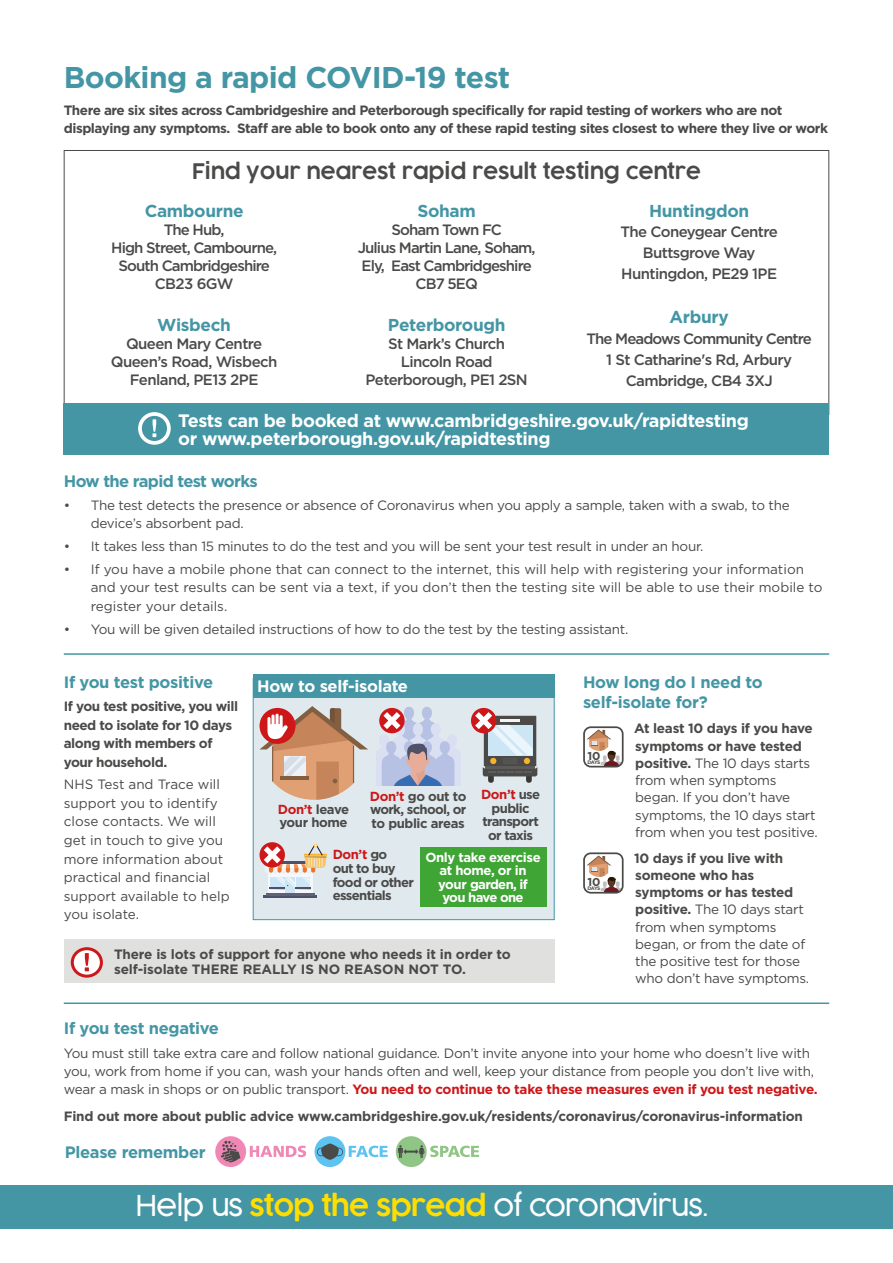
<style>
.page{position:relative;width:893px;height:1263px;background:#fff}
.page>*{position:absolute;margin:0;border:0;box-sizing:border-box;transform-origin:0 0}
.t1{font:700 30px "Gotham";letter-spacing:-.02em;color:#4496a5}
.t2{font:300 28.05px "Cocogoose";letter-spacing:-.04em;color:#fff}
.t3{font:600 21px "COCOGOOSE";letter-spacing:-.02em;color:#4a4a49}
.t4{font:700 18px/17.2px "Gotham";letter-spacing:-.02em;color:#fff}
.t5{font:700 17.25px "Gotham";letter-spacing:-.02em;color:#4496a5}
.t6{font:700 16.5px/19.5px "Gotham";letter-spacing:-.02em;color:#4496a5}
.t7{font:700 16.5px "Gotham";letter-spacing:-.04em;color:#4496a5}
.t8{font:700 16.5px "Gotham";letter-spacing:-.02em;color:#fff}
.t9{font:500 15px/18px "Gotham";letter-spacing:-.05em;color:#4a4a49;text-align:center}
.t10{font:13.5px/17.2px "Gotham";letter-spacing:-.02em;color:#4a4a49}
.t11{font:13.5px/18.5px "Gotham";color:#4a4a49}
.t12{font:700 13.5px/18.5px "Gotham";letter-spacing:-.035em;color:#4a4a49}
.t13{font:700 13.5px "Gotham";letter-spacing:-.015em;color:#4a4a49}
.t14{font:700 13.5px/15.6px "Gotham";letter-spacing:-.01em;color:#4a4a49}
.t15{font:700 13.2px/13.6px "Gotham";letter-spacing:-.05em;color:#4a4a49;text-align:justify}
.t16{font:700 13.2px/13.5px "Gotham";letter-spacing:-.045em;color:#fff;text-align:center}
.t17{font:700 13.2px/13.6px "Gotham";letter-spacing:-.03em;color:#4a4a49}
.t18{font:700 11.4px "Gotham";color:#4a4a49}
.t19{font:700 4.95px "Gotham";letter-spacing:-.11em;color:#4a4a49}
.s1{color:#cd1719}
.s2{font-weight:700}
.s3{font-weight:700;color:#cd1719}
.s4{font-family:"COCOGOOSE";font-weight:600;color:#fd0}
</style>
<div class="page">
<div style="left:64px;top:403px;width:765px;height:52px;background:#4496a5"></div>
<div style="left:138px;top:412px;width:33px;height:33px;border:4px solid #fff;border-radius:50%"></div>
<svg style="left:152px;top:419px;width:4px;height:18px"></svg>
<div style="left:0;top:1185px;width:893px;height:43px;background:#4496a5"></div>
<hr style="left:64px;top:653px;width:765px;height:2px;background:#4496a5">
<hr style="left:64px;top:1002px;width:765px;height:2px;background:#4496a5">
<div style="left:64px;top:939px;width:490px;height:43px;background:#e0e0df"></div>
<svg style="left:72px;top:949px;width:29px;height:27px"></svg>
<div style="left:71px;top:947px;width:32px;height:31px;border:3px solid #cd1719;border-radius:50%"></div>
<svg style="left:85px;top:953px;width:4px;height:18px"></svg>
<svg style="left:583px;top:726px;width:41px;height:41px"></svg>
<svg style="left:583px;top:852px;width:41px;height:41px"></svg>
<div style="left:253px;top:678px;width:302px;height:242px;background:#e0e9ed;border:1px solid #4496a5"></div>
<div style="left:253px;top:675px;width:301px;height:23px;background:#4496a5"></div>
<svg style="left:379px;top:707px;width:76px;height:79px"></svg>
<div style="left:488px;top:768px;width:6px;height:15px;background:#383837;border-radius:3px"></div>
<div style="left:526px;top:768px;width:6px;height:15px;background:#383837;border-radius:3px"></div>
<div style="left:471px;top:708px;width:25px;height:25px;background:#cd1719;border-radius:50%"></div>
<svg style="left:475px;top:712px;width:62px;height:64px"></svg>
<div style="left:420px;top:847px;width:126px;height:59px;background:#3fa535"></div>
<div style="left:268px;top:863px;width:44px;height:31px;background:#f4f8fd"></div>
<div style="left:286px;top:877px;width:9px;height:16px;background:#cde6f5"></div>
<hr style="left:264px;top:895px;width:53px;height:2px;background:#4e5168">
<hr style="left:266px;top:893px;width:48px;height:2px;background:#606076">
<svg style="left:260px;top:706px;width:108px;height:94px"></svg>
<div style="left:260px;top:842px;width:25px;height:25px;background:#cd1719;border-radius:50%"></div>
<svg style="left:264px;top:844px;width:63px;height:46px"></svg>
<svg style="left:349px;top:1145px;width:39px;height:12px"></svg>
<svg style="left:250px;top:1146px;width:56px;height:11px"></svg>
<div style="left:396px;top:1136px;width:31px;height:31px;background:#90c685;border-radius:50%"></div>
<div style="left:315px;top:1136px;width:30px;height:31px;background:#5dc3f0;border-radius:50%"></div>
<svg style="left:317px;top:1143px;width:26px;height:17px"></svg>
<div style="left:215px;top:1136px;width:31px;height:31px;background:#f088b6;border-radius:50%"></div>
<svg style="left:221px;top:1141px;width:19px;height:21px"></svg>
<svg style="left:398px;top:1145px;width:81px;height:13px"></svg>
<h1 class="t1" style="left:64px;top:57px;width:448px">Booking a rapid COVID-19 test</h1>
<p class="t12" style="left:64px;top:101px;width:766px">There are six sites across Cambridgeshire and Peterborough specifically for rapid testing of workers who are not displaying any symptoms. Staff are able to book onto any of these rapid testing sites closest to where they live or work</p>
<h3 class="t3" style="left:192px;top:157px;width:511px">Find your nearest rapid result testing centre</h3>
<p class="t5" style="left:145px;top:199px;width:100px">Cambourne</p>
<p class="t9" style="left:111px;top:220px;width:167px">The Hub,<br>High Street, Cambourne,<br>South Cambridgeshire<br>CB23 6GW</p>
<p class="t5" style="left:157px;top:313px;width:75px">Wisbech</p>
<p class="t9" style="left:111px;top:334px;width:168px">Queen Mary Centre<br>Queen’s Road, Wisbech<br>Fenland, PE13 2PE</p>
<p class="t5" style="left:649px;top:199px;width:102px">Huntingdon</p>
<p class="t9" style="left:620px;top:222px;width:159px;line-height:20.7px">The Coneygear Centre<br>Buttsgrove Way<br>Huntingdon, PE29 1PE</p>
<p class="t5" style="left:670px;top:306px;width:61px">Arbury</p>
<p class="t9" style="left:586px;top:328px;width:227px;line-height:20.7px">The Meadows Community Centre<br>1 St Catharine's Rd, Arbury<br>Cambridge, CB4 3XJ</p>
<h3 class="t4" style="left:178px;top:412px;width:572px">Tests can be booked at www.cambridgeshire.gov.uk/rapidtesting or www.peterborough.gov.uk/rapidtesting</h3>
<p class="t5" style="left:417px;top:199px;width:60px">Soham</p>
<p class="t9" style="left:358px;top:220px;width:180px">Soham Town FC<br>Julius Martin Lane, Soham,<br>Ely, East Cambridgeshire<br>CB7 5EQ</p>
<p class="t5" style="left:388px;top:313px;width:119px">Peterborough</p>
<p class="t9" style="left:366px;top:334px;width:164px">St Mark’s Church<br>Lincoln Road<br>Peterborough, PE1 2SN</p>
<p class="t7" style="left:64px;top:470px;width:196px">How the rapid test works</p>
<p class="t10" style="left:91px;top:496px;width:700px;line-height:18.5px;text-indent:-27px">• The test detects the presence or absence of Coronavirus when you apply a sample, taken with a swab, to the device’s absorbent pad.</p>
<p class="t10" style="left:64px;top:537px;width:641px">• It takes less than 15 minutes to do the test and you will be sent your test result in under an hour.</p>
<p class="t11" style="left:91px;top:560px;width:733px;text-indent:-27px">• If you have a mobile phone that can connect to the internet, this will help with registering your information and your test results can be sent via a text, if you don’t then the testing site will be able to use their mobile to register your details.</p>
<p class="t10" style="left:64px;top:620px;width:566px">• You will be given detailed instructions of how to do the test by the testing assistant.</p>
<p class="t6" style="left:64px;top:673px;width:151px">If you test positive</p>
<p class="t12" style="left:64px;top:697px;width:176px">If you test positive, you will need to isolate for 10 days along with members of your household.</p>
<p class="t11" style="left:64px;top:775px;width:167px">NHS Test and Trace will support you to identify close contacts. We will get in touch to give you more information about practical and financial support available to help you isolate.</p>
<p class="t14" style="left:114px;top:946px;width:398px">There is lots of support for anyone who needs it in order to self-isolate THERE REALLY IS NO REASON NOT TO.</p>
<p class="t8" style="left:257px;top:675px;width:152px">How to self-isolate</p>
<p class="t15" style="left:370px;top:789px;width:98px"><span class="s1">Don’t</span> go out to work, school, or to public areas</p>
<p class="t15" style="left:481px;top:787px;width:61px;text-align:center"><span class="s1">Don’t</span> use public transport or taxis</p>
<p class="t15" style="left:333px;top:848px;width:83px;text-align:left"><span class="s1">Don’t</span> go<br>out to buy food or other essentials</p>
<p class="t16" style="left:425px;top:850px;width:117px">Only take exercise at home, or in your garden, if you have one</p>
<p class="t17" style="left:278px;top:802px;width:73px"><span class="s1">Don’t</span> leave your home</p>
<p class="t6" style="left:583px;top:672px;width:181px">How long do I need to self-isolate for?</p>
<p class="t18" style="left:587px;top:748px;width:15px">10</p>
<p class="t19" style="left:588px;top:759px;width:14px">DAYS</p>
<p class="t18" style="left:587px;top:875px;width:15px">10</p>
<p class="t19" style="left:588px;top:885px;width:14px">DAYS</p>
<p class="t10" style="left:634px;top:720px;width:185px"><span class="s2">At least 10 days if you have symptoms or have tested positive.</span> The 10 days starts from when symptoms began. If you don’t have symptoms, the 10 days start from when you test positive.</p>
<p class="t10" style="left:634px;top:849px;width:177px"><span class="s2">10 days if you live with someone who has symptoms or has tested positive.</span> The 10 days start from when symptoms began, or from the date of the positive test for those who don’t have symptoms.</p>
<p class="t6" style="left:64px;top:1018px;width:157px">If you test negative</p>
<p class="t10" style="left:64px;top:1044px;width:755px;line-height:18px">You must still take extra care and follow national guidance. Don’t invite anyone into your home who doesn’t live with you, work from home if you can, wash your hands often and well, keep your distance from people you don’t live with, wear a mask in shops or on public transport. <span class="s3">You need to continue to take these measures even if you test negative.</span></p>
<p class="t13" style="left:64px;top:1107px;width:741px">Find out more about public advice www.cambridgeshire.gov.uk/residents/coronavirus/coronavirus-information</p>
<p class="t6" style="left:65px;top:1142px;width:142px">Please remember</p>
<h2 class="t2" style="left:136px;top:1186px;width:575px">Help us <span class="s4">stop the spread</span> of coronavirus.</h2>
</div>
